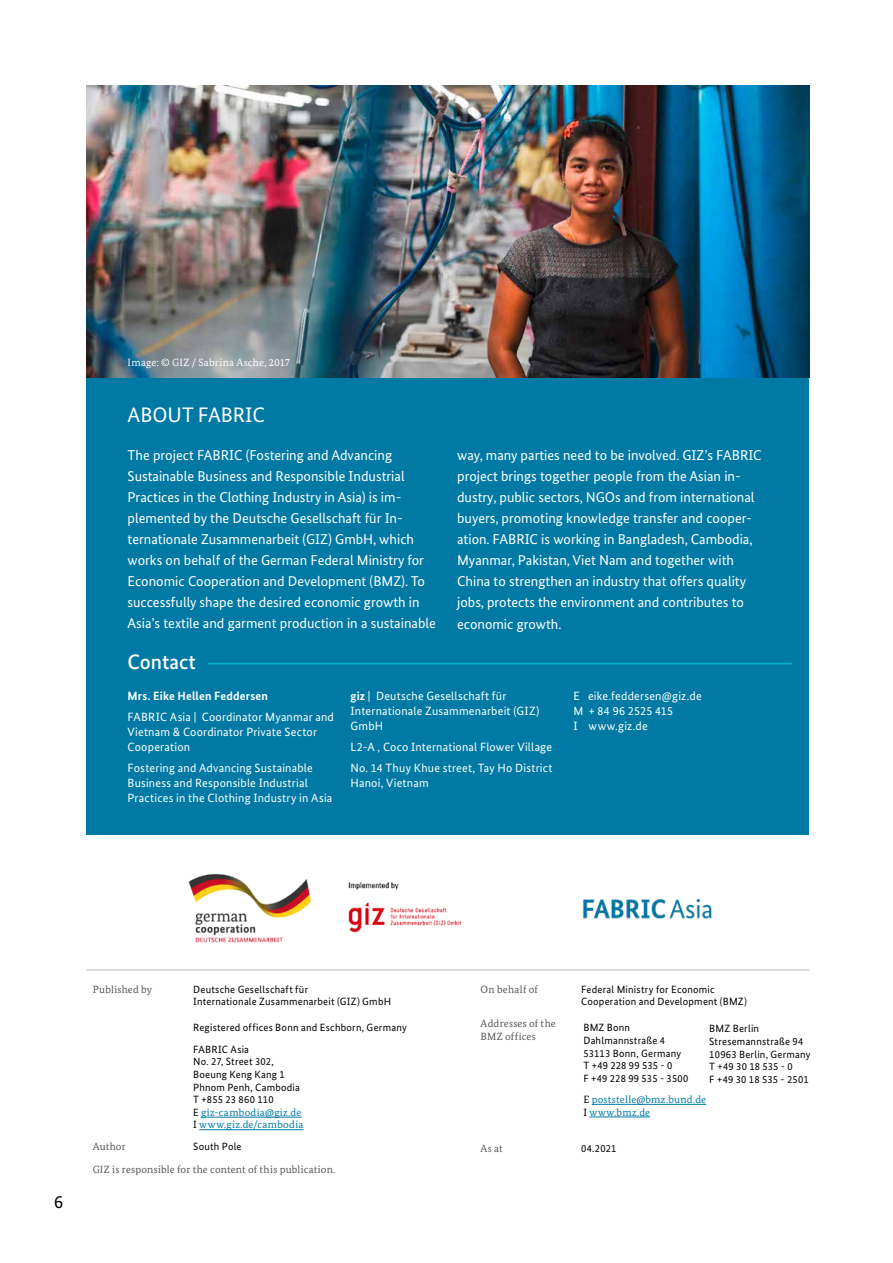
<style>
.page{position:relative;width:893px;height:1263px;background:#fff}
.page>*{position:absolute;margin:0;border:0;box-sizing:border-box;transform-origin:0 0}
.t1{font:21px "Bundes Sans";color:#fff}
.t2{font:500 21px "Bundes Sans";color:#fff}
.t3{font:18px "Bundes Sans";color:#000}
.t4{font:14.25px/21px "Bundes Sans";color:#fff}
.t5{font:12px/15px "Bundes Sans";letter-spacing:.015em;color:#fff}
.t6{font:700 12px "Bundes Sans";letter-spacing:.02em;color:#fff}
.t7{font:10.5px/12.6px "Bundes Sans";letter-spacing:.02em;color:#000}
.t8{font:10.5px/12.6px "Bundes Serif";letter-spacing:.02em;color:#575756}
.t9{font:10.5px/12.6px "Bundes Serif";letter-spacing:.025em;color:#007aa4}
.t10{font:10.5px "Bundes Serif";letter-spacing:.025em;color:#fff}
.s1{font-weight:700}
.s2{font-family:"Bundes Sans";color:#000}
.s3{color:#000}
</style>
<div class="page">
<div style="left:86px;top:377px;width:723px;height:457px;background:#007aa4"></div>
<img style="left:86px;top:85px;width:723px;height:292px">
<img style="left:582px;top:898px;width:130px;height:21px">
<img style="left:188px;top:873px;width:273px;height:70px">
<hr style="left:86px;top:969px;width:723px;height:1px;background:#b5b4b4">
<hr style="left:201px;top:1117px;width:100px;height:1px;background:#007aa4">
<hr style="left:199px;top:1129px;width:105px;height:1px;background:#007aa4">
<hr style="left:592px;top:1104px;width:114px;height:1px;background:#007aa4">
<hr style="left:589px;top:1117px;width:61px;height:1px;background:#007aa4">
<hr style="left:208px;top:663px;width:584px;height:1px;background:#fff">
<p class="t10" style="left:128px;top:356px;width:164px">Image: © GIZ / Sabrina Asche, 2017</p>
<h1 class="t1" style="left:128px;top:402px;width:139px">ABOUT FABRIC</h1>
<p class="t4" style="left:128px;top:445px;width:310px">The project FABRIC (Fostering and Advancing Sustainable Business and Responsible Industrial Practices in the Clothing Industry in Asia) is im&shy;plemented by the Deutsche Gesellschaft für In&shy;ternationale Zusammenarbeit (GIZ) GmbH, which works on behalf of the German Federal Ministry for Economic Cooperation and Development (BMZ). To successfully shape the desired economic growth in Asia’s textile and garment production in a sustainable</p>
<p class="t4" style="left:457px;top:445px;width:306px">way, many parties need to be involved. GIZ’s FABRIC project brings together people from the Asian in&shy;dustry, public sectors, NGOs and from international buyers, promoting knowledge transfer and cooper&shy;ation. FABRIC is working in Bangladesh, Cambodia, Myanmar, Pakistan, Viet Nam and together with China to strengthen an industry that offers quality jobs, protects the environment and contributes to economic growth.</p>
<h1 class="t2" style="left:128px;top:649px;width:70px">Contact</h1>
<p class="t6" style="left:128px;top:688px;width:142px">Mrs. Eike Hellen Feddersen</p>
<p class="t5" style="left:128px;top:709px;width:208px">FABRIC Asia | Coordinator Myanmar and<br>Vietnam &amp; Coordinator Private Sector<br>Cooperation</p>
<p class="t5" style="left:128px;top:761px;width:206px">Fostering and Advancing Sustainable<br>Business and Responsible Industrial<br>Practices in the Clothing Industry in Asia</p>
<p class="t5" style="left:350px;top:688px;width:190px"><span class="s1">giz</span> | Deutsche Gesellschaft für<br>Internationale Zusammenarbeit (GIZ)<br>GmbH</p>
<p class="t5" style="left:350px;top:736px;width:204px;line-height:21.3px">L2-A , Coco International Flower Village<br>No. 14 Thuy Khue street, Tay Ho District</p>
<p class="t5" style="left:350px;top:776px;width:80px">Hanoi, Vietnam</p>
<p class="t5" style="left:573px;top:688px;width:130px">E eike.feddersen@giz.de<br>M + 84 96 2525 415<br>I www.giz.de</p>
<p class="t3" style="left:54px;top:1191px;width:10px">6</p>
<p class="t8" style="left:93px;top:983px;width:61px">Published by</p>
<p class="t7" style="left:193px;top:983px;width:199px">Deutsche Gesellschaft für<br>Internationale Zusammenarbeit (GIZ) GmbH</p>
<p class="t7" style="left:193px;top:1016px;width:215px;line-height:22.2px">Registered offices Bonn and Eschborn, Germany<br>FABRIC Asia</p>
<p class="t7" style="left:193px;top:1055px;width:108px">No. 27, Street 302,<br>Boeung Keng Kang 1<br>Phnom Penh, Cambodia<br>T +855 23 860 110</p>
<p class="t9" style="left:193px;top:1106px;width:112px"><span class="s2">E</span> giz-cambodia@giz.de<br><span class="s2">I</span> www.giz.de/cambodia</p>
<p class="t8" style="left:93px;top:1140px;width:35px">Author</p>
<p class="t7" style="left:193px;top:1140px;width:50px">South Pole</p>
<p class="t8" style="left:93px;top:1163px;width:244px">GIZ is responsible for the content of this publication.</p>
<p class="t8" style="left:481px;top:983px;width:59px">On behalf of</p>
<p class="t7" style="left:581px;top:983px;width:167px">Federal Ministry for Economic<br>Cooperation and Development (BMZ)</p>
<p class="t8" style="left:481px;top:1017px;width:77px">Addresses of the<br>BMZ offices</p>
<p class="t7" style="left:583px;top:1021px;width:107px">BMZ Bonn<br>Dahlmannstraße 4<br>53113 Bonn, Germany<br>T +49 228 99 535 - 0<br>F +49 228 99 535 - 3500</p>
<p class="t9" style="left:583px;top:1093px;width:124px"><span class="s3">E</span> poststelle@bmz.bund.de<br><span class="s2">I</span> www.bmz.de</p>
<p class="t7" style="left:709px;top:1022px;width:103px">BMZ Berlin<br>Stresemannstraße 94<br>10963 Berlin, Germany<br>T +49 30 18 535 - 0<br>F +49 30 18 535 - 2501</p>
<p class="t8" style="left:481px;top:1142px;width:24px">As at</p>
<p class="t7" style="left:581px;top:1142px;width:37px">04.2021</p>
</div>
